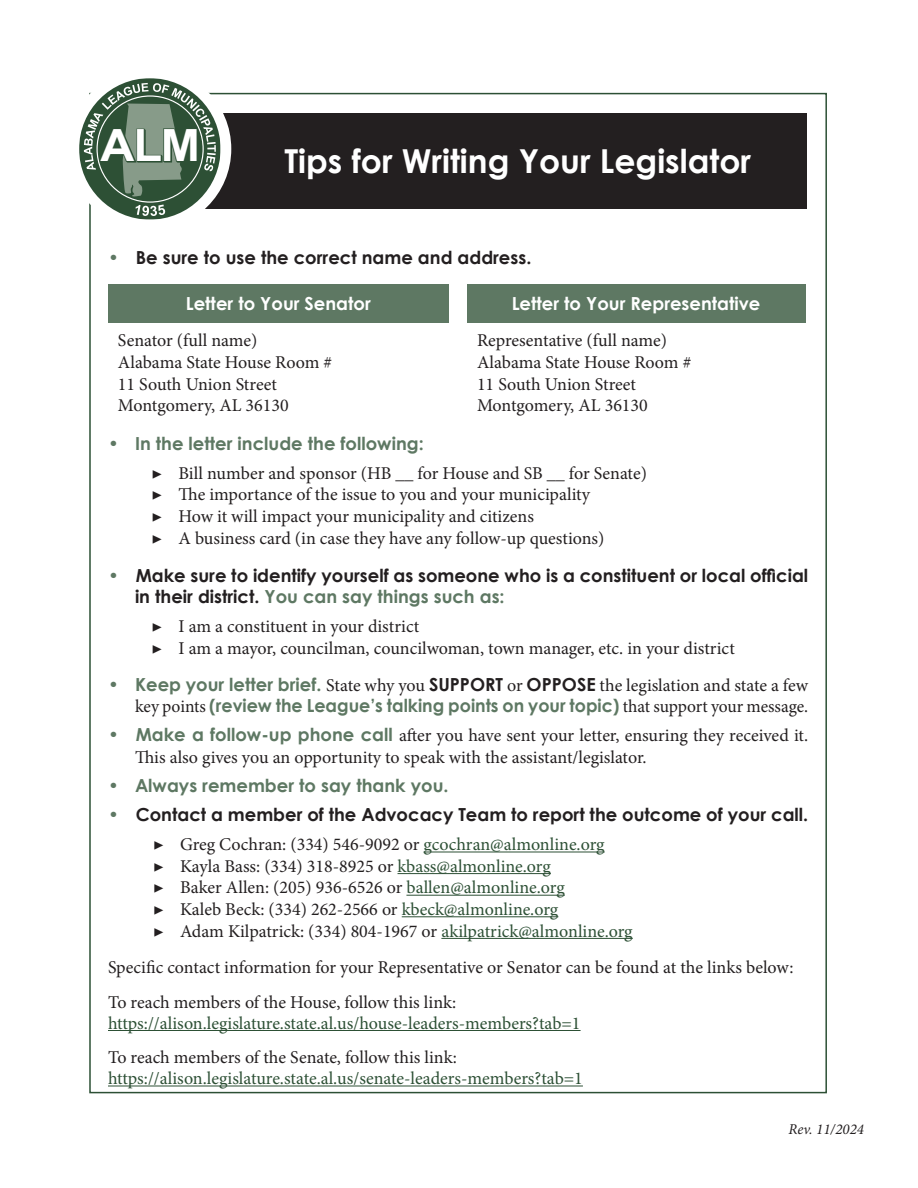
<style>
.page{position:relative;width:918px;height:1188px;background:#fff}
.page>*{position:absolute;margin:0;border:0;box-sizing:border-box;transform-origin:0 0}
.t1{font:700 44.4px "Arial";color:#fff;scale:1.06 1}
.t2{font:700 33px "Century Gothic";color:#fff}
.t3{font:18px/21.6px "Minion Pro";color:#231f20;text-align:right}
.t4{font:700 18px/21.6px "Century Gothic";color:#231f20}
.t5{font:18px "Minion Pro";letter-spacing:-.005em;color:#2d5035}
.t6{font:700 18px "Century Gothic";color:#5e7863}
.t7{font:700 18px "Century Gothic";color:#fff}
.t8{font:italic 15px "Minion Pro";color:#231f20}
.s1{font-weight:400;color:#5e7863}
.s2{color:#5e7863}
.s3{font-family:"Century Gothic";font-weight:700;color:#5e7863}
.s4{font-family:"Century Gothic";font-weight:700}
.s5{font-family:"Century Gothic";color:#5e7863}
.s6{color:#2d5035}
</style>
<div class="page">
<div style="left:191px;top:113px;width:616px;height:96px;background:#231f20"></div>
<div style="left:68px;top:67px;width:163px;height:163px;background:#fff;border-radius:50%"></div>
<svg style="left:79px;top:78px;width:142px;height:142px"></svg>
<div style="left:108px;top:284px;width:341px;height:39px;background:#5e7863"></div>
<hr style="left:424px;top:852px;width:181px;height:1px;background:#2d5035">
<hr style="left:398px;top:873px;width:153px;height:1px;background:#2d5035">
<hr style="left:406px;top:895px;width:159px;height:1px;background:#2d5035">
<hr style="left:402px;top:916px;width:156px;height:1px;background:#2d5035">
<hr style="left:441px;top:938px;width:192px;height:1px;background:#2d5035">
<hr style="left:108px;top:1030px;width:473px;height:1px;background:#2d5035">
<hr style="left:108px;top:1086px;width:475px;height:1px;background:#2d5035">
<div style="left:467px;top:284px;width:339px;height:39px;background:#5e7863"></div>
<p class="t1" style="left:100px;top:114px;width:95px">ALM</p>
<p class="t2" style="left:284px;top:136px;width:468px">Tips for Writing Your Legislator</p>
<p class="t4" style="left:108px;top:246px;width:425px"><span class="s1">•</span> Be sure to use the correct name and address.</p>
<p class="t7" style="left:186px;top:290px;width:187px">Letter to Your Senator</p>
<p class="t3" style="left:118px;top:330px;width:141px">Senator (full name)</p>
<p class="t3" style="left:118px;top:352px;width:216px">Alabama State House Room #</p>
<p class="t3" style="left:118px;top:373px;width:160px">11 South Union Street</p>
<p class="t3" style="left:118px;top:395px;width:172px">Montgomery, AL 36130</p>
<p class="t7" style="left:512px;top:290px;width:250px">Letter to Your Representative</p>
<p class="t3" style="left:477px;top:330px;width:192px">Representative (full name)</p>
<p class="t3" style="left:477px;top:352px;width:216px">Alabama State House Room #</p>
<p class="t3" style="left:477px;top:373px;width:160px">11 South Union Street</p>
<p class="t3" style="left:477px;top:395px;width:172px">Montgomery, AL 36130</p>
<p class="t6" style="left:108px;top:430px;width:317px">• In the letter include the following:</p>
<p class="t3" style="left:152px;top:462px;width:497px">▶ Bill number and sponsor (HB __ for House and SB __ for Senate)</p>
<p class="t3" style="left:152px;top:484px;width:440px">▶ The importance of the issue to you and your municipality</p>
<p class="t3" style="left:152px;top:506px;width:384px">▶ How it will impact your municipality and citizens</p>
<p class="t3" style="left:152px;top:527px;width:454px">▶ A business card (in case they have any follow-up questions)</p>
<p class="t4" style="left:135px;top:564px;width:675px;text-indent:-27px"><span class="s1">•</span> Make sure to identify yourself as someone who is a constituent or local official in their district. <span class="s2">You can say things such as:</span></p>
<p class="t3" style="left:152px;top:616px;width:269px">▶ I am a constituent in your district</p>
<p class="t3" style="left:152px;top:638px;width:585px">▶ I am a mayor, councilman, councilwoman, town manager, etc. in your district</p>
<p class="t3" style="left:108px;top:674px;width:702px"><span class="s3">• Keep your letter brief.</span> State why you <span class="s4">SUPPORT</span> or <span class="s4">OPPOSE</span> the legislation and state a few key points <span class="s3">(review the League’s talking points on your topic)</span> that support your message.</p>
<p class="t3" style="left:135px;top:725px;width:675px;text-align:left;text-indent:-27px"><span class="s5">•</span> <span class="s3">Make a follow-up phone call</span> after you have sent your letter, ensuring they received it.<br>This also gives you an opportunity to speak with the assistant/legislator.</p>
<p class="t6" style="left:108px;top:772px;width:342px">• Always remember to say thank you.</p>
<p class="t4" style="left:108px;top:803px;width:702px"><span class="s1">•</span> Contact a member of the Advocacy Team to report the outcome of your call.</p>
<p class="t3" style="left:153px;top:834px;width:453px">▶ Greg Cochran: (334) 546-9092 or <span class="s6">gcochran@almonline.org</span></p>
<p class="t3" style="left:153px;top:855px;width:399px">▶ Kayla Bass: (334) 318-8925 or <span class="s6">kbass@almonline.org</span></p>
<p class="t3" style="left:153px;top:877px;width:413px">▶ Baker Allen: (205) 936-6526 or <span class="s6">ballen@almonline.org</span></p>
<p class="t3" style="left:153px;top:899px;width:407px">▶ Kaleb Beck: (334) 262-2566 or <span class="s6">kbeck@almonline.org</span></p>
<p class="t3" style="left:153px;top:920px;width:481px">▶ Adam Kilpatrick: (334) 804-1967 or <span class="s6">akilpatrick@almonline.org</span></p>
<p class="t3" style="left:108px;top:957px;width:687px">Specific contact information for your Representative or Senator can be found at the links below:</p>
<p class="t3" style="left:108px;top:991px;width:350px">To reach members of the House, follow this link:</p>
<p class="t5" style="left:108px;top:1011px;width:474px">https://alison.legislature.state.al.us/house-leaders-members?tab=1</p>
<p class="t3" style="left:108px;top:1047px;width:350px">To reach members of the Senate, follow this link:</p>
<p class="t5" style="left:108px;top:1066px;width:476px">https://alison.legislature.state.al.us/senate-leaders-members?tab=1</p>
<p class="t8" style="left:789px;top:1119px;width:77px">Rev. 11/2024</p>
</div>
